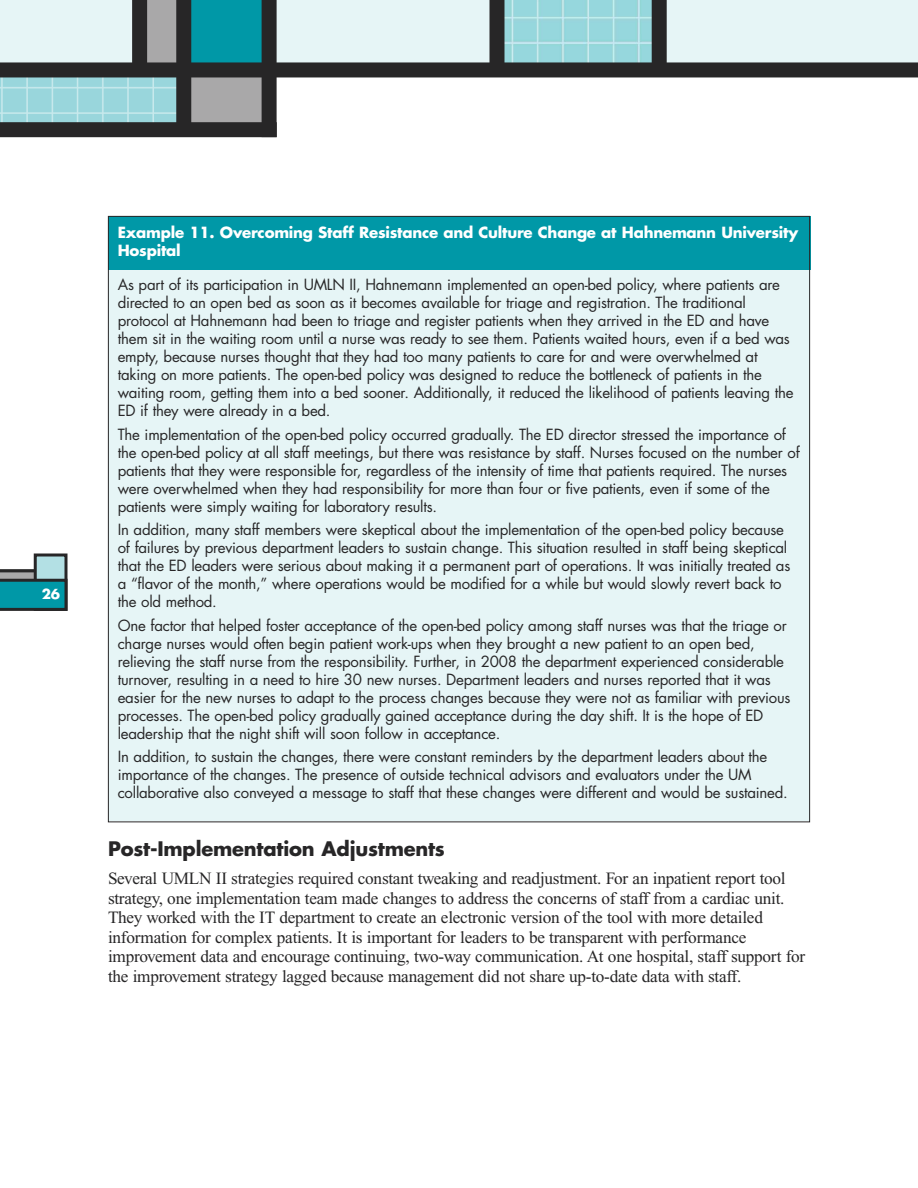
<style>
.page{position:relative;width:918px;height:1188px;background:#fff}
.page>*{position:absolute;margin:0;border:0;box-sizing:border-box;transform-origin:0 0}
.t1{font:700 19.5px "Futura";letter-spacing:-.01em;color:#272627}
.t2{font:17.25px/19.5px "Times New Roman";letter-spacing:-.015em;color:#272627}
.t3{font:15px/18px "Futura";letter-spacing:-.015em;color:#272627}
.t4{font:700 15px/18px "Futura";letter-spacing:-.015em;color:#fff}
.t5{font:700 13.5px "Futura";color:#fff}
</style>
<div class="page">
<div style="left:108px;top:254px;width:702px;height:567px;background:#e6f5f6"></div>
<div style="left:108px;top:216px;width:702px;height:53px;background:#0098a7"></div>
<div style="left:0;top:0;width:918px;height:64px;background:#e6f5f6"></div>
<div style="left:140px;top:0;width:41px;height:65px;background:#a9a8a9"></div>
<img style="left:0;top:77px;width:176px;height:45px">
<img style="left:505px;top:0;width:147px;height:62px">
<div style="left:35px;top:555px;width:31px;height:54px;background:#b3e0e4"></div>
<div style="left:34px;top:554px;width:34px;height:57px;border:3px solid #272627"></div>
<div style="left:183px;top:0;width:88px;height:65px;background:#0098a7"></div>
<div style="left:189px;top:68px;width:76px;height:55px;background:#a9a8a9"></div>
<svg style="left:0;top:569px;width:68px;height:42px;background:#28868f"></svg>
<div style="left:0;top:62px;width:918px;height:15px;background:#272627"></div>
<div style="left:0;top:122px;width:277px;height:15px;background:#272627"></div>
<div style="left:262px;top:0;width:15px;height:137px;background:#272627"></div>
<div style="left:132px;top:0;width:15px;height:75px;background:#272627"></div>
<div style="left:490px;top:0;width:15px;height:75px;background:#272627"></div>
<div style="left:652px;top:0;width:15px;height:75px;background:#272627"></div>
<div style="left:176px;top:0;width:15px;height:127px;background:#272627"></div>
<p class="t5" style="left:42px;top:587px;width:20px">26</p>
<p class="t4" style="left:118px;top:225px;width:682px">Example 11. Overcoming Staff Resistance and Culture Change at Hahnemann University<br>Hospital</p>
<p class="t3" style="left:118px;top:277px;width:677px">As part of its participation in UMLN II, Hahnemann implemented an open-bed policy, where patients are directed to an open bed as soon as it becomes available for triage and registration. The traditional protocol at Hahnemann had been to triage and register patients when they arrived in the ED and have them sit in the waiting room until a nurse was ready to see them. Patients waited hours, even if a bed was empty, because nurses thought that they had too many patients to care for and were overwhelmed at taking on more patients. The open-bed policy was designed to reduce the bottleneck of patients in the waiting room, getting them into a bed sooner. Additionally, it reduced the likelihood of patients leaving the ED if they were already in a bed.</p>
<p class="t3" style="left:118px;top:427px;width:684px">The implementation of the open-bed policy occurred gradually. The ED director stressed the importance of the open-bed policy at all staff meetings, but there was resistance by staff. Nurses focused on the number of patients that they were responsible for, regardless of the intensity of time that patients required. The nurses were overwhelmed when they had responsibility for more than four or five patients, even if some of the patients were simply waiting for laboratory results.</p>
<p class="t3" style="left:118px;top:522px;width:674px">In addition, many staff members were skeptical about the implementation of the open-bed policy because of failures by previous department leaders to sustain change. This situation resulted in staff being skeptical that the ED leaders were serious about making it a permanent part of operations. It was initially treated as a “flavor of the month,” where operations would be modified for a while but would slowly revert back to the old method.</p>
<p class="t3" style="left:118px;top:617px;width:674px">One factor that helped foster acceptance of the open-bed policy among staff nurses was that the triage or charge nurses would often begin patient work-ups when they brought a new patient to an open bed, relieving the staff nurse from the responsibility. Further, in 2008 the department experienced considerable turnover, resulting in a need to hire 30 new nurses. Department leaders and nurses reported that it was easier for the new nurses to adapt to the process changes because they were not as familiar with previous processes. The open-bed policy gradually gained acceptance during the day shift. It is the hope of ED leadership that the night shift will soon follow in acceptance.</p>
<p class="t3" style="left:118px;top:749px;width:672px">In addition, to sustain the changes, there were constant reminders by the department leaders about the importance of the changes. The presence of outside technical advisors and evaluators under the UM collaborative also conveyed a message to staff that these changes were different and would be sustained.</p>
<h1 class="t1" style="left:108px;top:840px;width:338px">Post-Implementation Adjustments</h1>
<p class="t2" style="left:108px;top:870px;width:699px">Several UMLN II strategies required constant tweaking and readjustment. For an inpatient report tool strategy, one implementation team made changes to address the concerns of staff from a cardiac unit.<br>They worked with the IT department to create an electronic version of the tool with more detailed information for complex patients. It is important for leaders to be transparent with performance improvement data and encourage continuing, two-way communication. At one hospital, staff support for the improvement strategy lagged because management did not share up-to-date data with staff.</p>
</div>
